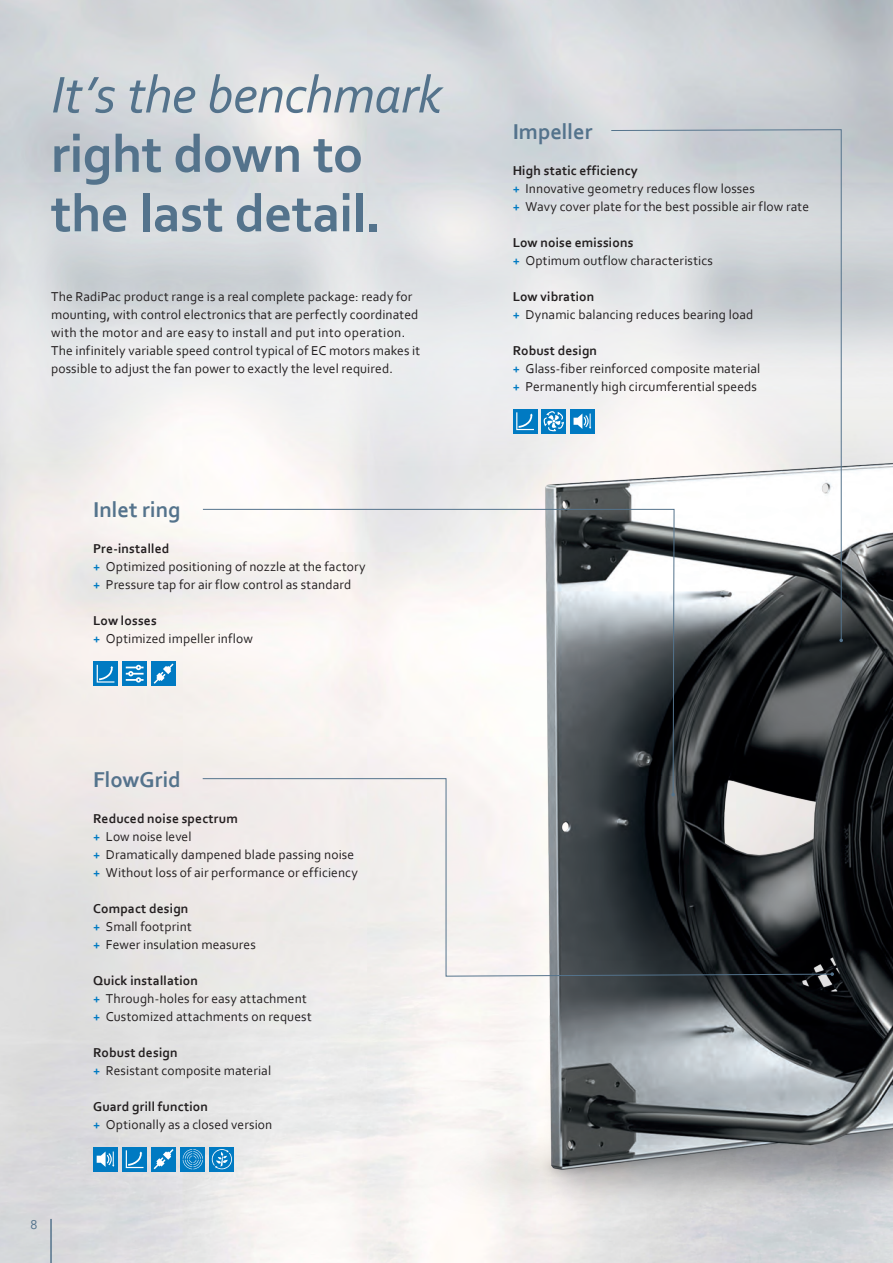
<style>
.page{position:relative;width:893px;height:1263px;background:#fff}
.page>*{position:absolute;margin:0;border:0;box-sizing:border-box;transform-origin:0 0}
.BRO_A4_Headline_36_39_6pt_bluegray{font:700 54px "Corbel";letter-spacing:-.01em;color:#54738c}
.BRO_A4_Headline_36_39_6pt_bluegray-2{font:italic 54px "Corbel";letter-spacing:-.015em;color:#54738c}
.BRO_A4_Subline_9_12pt_white_grid{font:700 22.5px "Corbel";color:#54738c}
.BRO_A4_Subline_9_12pt_black_grid{font:13.5px "Corbel";letter-spacing:.01em;color:#231f20}
.BRO_A4_Copy_9_12pt_black_grid{font:13.5px/18px "Corbel";letter-spacing:.01em;color:#231f20}
.BRO_A4_Subline_9_12pt_black_grid-2{font:700 13.5px "Corbel";letter-spacing:.01em;color:#231f20}
.t1{font:13.5px "Corbel";color:#54738c}
.s1{font-weight:700;color:#007ac2}
</style>
<div class="page">
<img style="left:193px;top:470px;width:700px;height:793px">
<svg style="left:0;top:191px;width:893px;height:279px;fill:#e7e8ea"></svg>
<svg style="left:610px;top:129px;width:232px;height:512px"></svg>
<svg style="left:839px;top:638px;width:4px;height:4px"></svg>
<svg style="left:202px;top:508px;width:473px;height:270px"></svg>
<svg style="left:202px;top:778px;width:631px;height:199px"></svg>
<svg style="left:830px;top:972px;width:4px;height:4px"></svg>
<div style="left:151px;top:1147px;width:25px;height:25px;background:#007ac2"></div>
<svg style="left:154px;top:1149px;width:20px;height:20px"></svg>
<svg style="left:122px;top:1147px;width:25px;height:25px"></svg>
<svg style="left:126px;top:1150px;width:18px;height:18px"></svg>
<div style="left:93px;top:1147px;width:25px;height:25px;background:#007ac2"></div>
<svg style="left:97px;top:1151px;width:17px;height:16px"></svg>
<div style="left:209px;top:1147px;width:25px;height:25px;background:#007ac2"></div>
<svg style="left:212px;top:1149px;width:20px;height:20px"></svg>
<div style="left:180px;top:1147px;width:25px;height:25px;background:#007ac2"></div>
<svg style="left:183px;top:1149px;width:20px;height:20px"></svg>
<div style="left:122px;top:661px;width:25px;height:25px;background:#007ac2"></div>
<svg style="left:126px;top:665px;width:18px;height:18px"></svg>
<div style="left:93px;top:661px;width:25px;height:25px;background:#007ac2"></div>
<svg style="left:97px;top:665px;width:17px;height:18px"></svg>
<div style="left:151px;top:661px;width:25px;height:25px;background:#007ac2"></div>
<svg style="left:154px;top:663px;width:20px;height:21px"></svg>
<div style="left:513px;top:409px;width:25px;height:25px;background:#007ac2"></div>
<svg style="left:516px;top:412px;width:18px;height:18px"></svg>
<div style="left:570px;top:409px;width:25px;height:25px;background:#007ac2"></div>
<svg style="left:573px;top:413px;width:18px;height:16px"></svg>
<div style="left:541px;top:409px;width:25px;height:25px;background:#007ac2"></div>
<svg style="left:543px;top:411px;width:21px;height:20px"></svg>
<hr style="left:50px;top:1219px;width:2px;height:44px;background:#54738c">
<p class="BRO_A4_Headline_36_39_6pt_bluegray-2" style="left:51px;top:61px;width:392px">It’s the benchmark</p>
<p class="BRO_A4_Headline_36_39_6pt_bluegray" style="left:51px;top:120px;width:313px">right down to</p>
<p class="BRO_A4_Headline_36_39_6pt_bluegray" style="left:51px;top:180px;width:331px">the last detail.</p>
<p class="BRO_A4_Copy_9_12pt_black_grid" style="left:51px;top:287px;width:369px">The RadiPac product range is a real complete package: ready for mounting, with control electronics that are perfectly coordinated with the motor and are easy to install and put into operation.</p>
<p class="BRO_A4_Copy_9_12pt_black_grid" style="left:51px;top:341px;width:371px">The infinitely variable speed control typical of EC motors makes it possible to adjust the fan power to exactly the level required.</p>
<p class="BRO_A4_Subline_9_12pt_white_grid" style="left:93px;top:495px;width:89px">Inlet ring</p>
<p class="BRO_A4_Subline_9_12pt_black_grid-2" style="left:93px;top:540px;width:78px">Pre-installed</p>
<p class="BRO_A4_Subline_9_12pt_black_grid" style="left:93px;top:558px;width:274px"><span class="s1">+</span> Optimized positioning of nozzle at the factory</p>
<p class="BRO_A4_Subline_9_12pt_black_grid" style="left:93px;top:576px;width:260px"><span class="s1">+</span> Pressure tap for air flow control as standard</p>
<p class="BRO_A4_Subline_9_12pt_black_grid-2" style="left:93px;top:612px;width:65px">Low losses</p>
<p class="BRO_A4_Subline_9_12pt_black_grid" style="left:93px;top:630px;width:161px"><span class="s1">+</span> Optimized impeller inflow</p>
<p class="t1" style="left:31px;top:1216px;width:8px">8</p>
<p class="BRO_A4_Subline_9_12pt_white_grid" style="left:93px;top:765px;width:89px">FlowGrid</p>
<p class="BRO_A4_Subline_9_12pt_black_grid-2" style="left:93px;top:810px;width:146px">Reduced noise spectrum</p>
<p class="BRO_A4_Subline_9_12pt_black_grid" style="left:93px;top:828px;width:100px"><span class="s1">+</span> Low noise level</p>
<p class="BRO_A4_Subline_9_12pt_black_grid" style="left:93px;top:846px;width:263px"><span class="s1">+</span> Dramatically dampened blade passing noise</p>
<p class="BRO_A4_Subline_9_12pt_black_grid" style="left:93px;top:864px;width:266px"><span class="s1">+</span> Without loss of air performance or efficiency</p>
<p class="BRO_A4_Subline_9_12pt_black_grid-2" style="left:93px;top:900px;width:97px">Compact design</p>
<p class="BRO_A4_Subline_9_12pt_black_grid" style="left:93px;top:918px;width:100px"><span class="s1">+</span> Small footprint</p>
<p class="BRO_A4_Subline_9_12pt_black_grid" style="left:93px;top:936px;width:164px"><span class="s1">+</span> Fewer insulation measures</p>
<p class="BRO_A4_Subline_9_12pt_black_grid-2" style="left:93px;top:972px;width:106px">Quick installation</p>
<p class="BRO_A4_Subline_9_12pt_black_grid" style="left:93px;top:990px;width:215px"><span class="s1">+</span> Through-holes for easy attachment</p>
<p class="BRO_A4_Subline_9_12pt_black_grid" style="left:93px;top:1008px;width:220px"><span class="s1">+</span> Customized attachments on request</p>
<p class="BRO_A4_Subline_9_12pt_black_grid-2" style="left:93px;top:1044px;width:86px">Robust design</p>
<p class="BRO_A4_Subline_9_12pt_black_grid" style="left:93px;top:1062px;width:179px"><span class="s1">+</span> Resistant composite material</p>
<p class="BRO_A4_Subline_9_12pt_black_grid-2" style="left:93px;top:1098px;width:116px">Guard grill function</p>
<p class="BRO_A4_Subline_9_12pt_black_grid" style="left:93px;top:1116px;width:181px"><span class="s1">+</span> Optionally as a closed version</p>
<p class="BRO_A4_Subline_9_12pt_white_grid" style="left:513px;top:117px;width:81px">Impeller</p>
<p class="BRO_A4_Subline_9_12pt_black_grid-2" style="left:513px;top:162px;width:127px">High static efficiency</p>
<p class="BRO_A4_Subline_9_12pt_black_grid" style="left:513px;top:180px;width:244px"><span class="s1">+</span> Innovative geometry reduces flow losses</p>
<p class="BRO_A4_Subline_9_12pt_black_grid" style="left:513px;top:198px;width:298px"><span class="s1">+</span> Wavy cover plate for the best possible air flow rate</p>
<p class="BRO_A4_Subline_9_12pt_black_grid-2" style="left:513px;top:234px;width:122px">Low noise emissions</p>
<p class="BRO_A4_Subline_9_12pt_black_grid" style="left:513px;top:252px;width:202px"><span class="s1">+</span> Optimum outflow characteristics</p>
<p class="BRO_A4_Subline_9_12pt_black_grid-2" style="left:513px;top:288px;width:83px">Low vibration</p>
<p class="BRO_A4_Subline_9_12pt_black_grid" style="left:513px;top:306px;width:242px"><span class="s1">+</span> Dynamic balancing reduces bearing load</p>
<p class="BRO_A4_Subline_9_12pt_black_grid-2" style="left:513px;top:342px;width:86px">Robust design</p>
<p class="BRO_A4_Subline_9_12pt_black_grid" style="left:513px;top:360px;width:249px"><span class="s1">+</span> Glass-fiber reinforced composite material</p>
<p class="BRO_A4_Subline_9_12pt_black_grid" style="left:513px;top:378px;width:246px"><span class="s1">+</span> Permanently high circumferential speeds</p>
</div>
